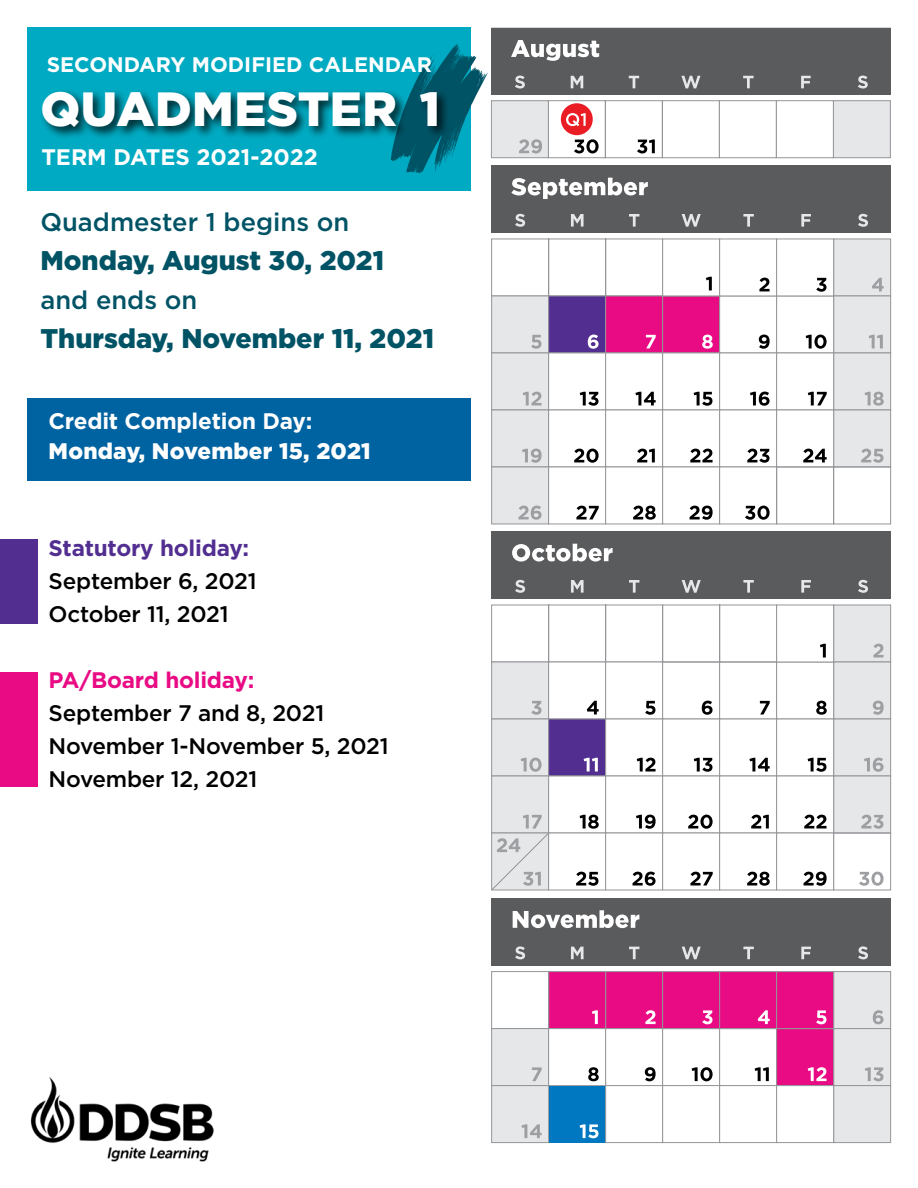
<style>
.page{position:relative;width:918px;height:1188px;background:#fff}
.page>*{position:absolute;margin:0;border:0;box-sizing:border-box;transform-origin:0 0}
.H1_B{font:900 48px "Gotham";letter-spacing:.01em;color:#fff}
.date_bold{font:900 27px "Gotham";color:#005365}
.Gotham_17__16_blue{font:500 25.5px "Gotham";color:#005365}
.gotham_15_22_dates{font:500 22.5px "Gotham";letter-spacing:-.01em;color:#000}
.Gotham_15_18_bold_wh{font:900 22.5px "Gotham";letter-spacing:.01em;color:#fff}
.Gotham_15_18_white{font:700 22.5px "Gotham";letter-spacing:-.01em;color:#fff}
.H1_C{font:700 22.5px "Gotham";color:#fff}
.purple_holiday{font:700 22.5px "Gotham";letter-spacing:-.01em;color:#522e91}
.pink_holiday{font:700 22.5px "Gotham";letter-spacing:-.01em;color:#e90b84}
.H1_A{font:700 21px "Gotham";color:#fff}
</style>
<div class="page">
<div style="left:27px;top:398px;width:444px;height:83px;background:#0063a1"></div>
<div style="left:27px;top:27px;width:444px;height:164px;background:#00aac2"></div>
<svg style="left:391px;top:44px;width:97px;height:129px"></svg>
<div style="left:0;top:539px;width:38px;height:85px;background:#522e91"></div>
<div style="left:0;top:672px;width:38px;height:115px;background:#e90b84"></div>
<div style="left:39px;top:88px;width:411px;height:51px;background:#000;opacity:.75"></div>
<img style="left:30px;top:1077px;width:184px;height:85px">
<svg style="left:491px;top:27px;width:401px;height:1117px"></svg>
<h1 class="H1_A" style="left:47px;top:51px;width:387px">SECONDARY MODIFIED CALENDAR</h1>
<h1 class="H1_B" style="left:40px;top:76px;width:401px">QUADMESTER 1</h1>
<h1 class="H1_C" style="left:41px;top:142px;width:278px">TERM DATES 2021-2022</h1>
<p class="Gotham_17__16_blue" style="left:40px;top:205px;width:310px">Quadmester 1 begins on</p>
<p class="date_bold" style="left:40px;top:242px;width:345px">Monday, August 30, 2021</p>
<p class="Gotham_17__16_blue" style="left:40px;top:283px;width:158px">and ends on</p>
<p class="date_bold" style="left:40px;top:320px;width:395px">Thursday, November 11, 2021</p>
<p class="Gotham_15_18_white" style="left:49px;top:407px;width:265px">Credit Completion Day:</p>
<p class="Gotham_15_18_bold_wh" style="left:49px;top:436px;width:324px">Monday, November 15, 2021</p>
<p class="purple_holiday" style="left:49px;top:533px;width:202px">Statutory holiday:</p>
<p class="gotham_15_22_dates" style="left:49px;top:567px;width:210px">September 6, 2021</p>
<p class="gotham_15_22_dates" style="left:49px;top:600px;width:182px">October 11, 2021</p>
<p class="pink_holiday" style="left:49px;top:665px;width:207px">PA/Board holiday:</p>
<p class="gotham_15_22_dates" style="left:49px;top:699px;width:277px">September 7 and 8, 2021</p>
<p class="gotham_15_22_dates" style="left:49px;top:732px;width:342px">November 1-November 5, 2021</p>
<p class="gotham_15_22_dates" style="left:49px;top:765px;width:210px">November 12, 2021</p>
</div>
